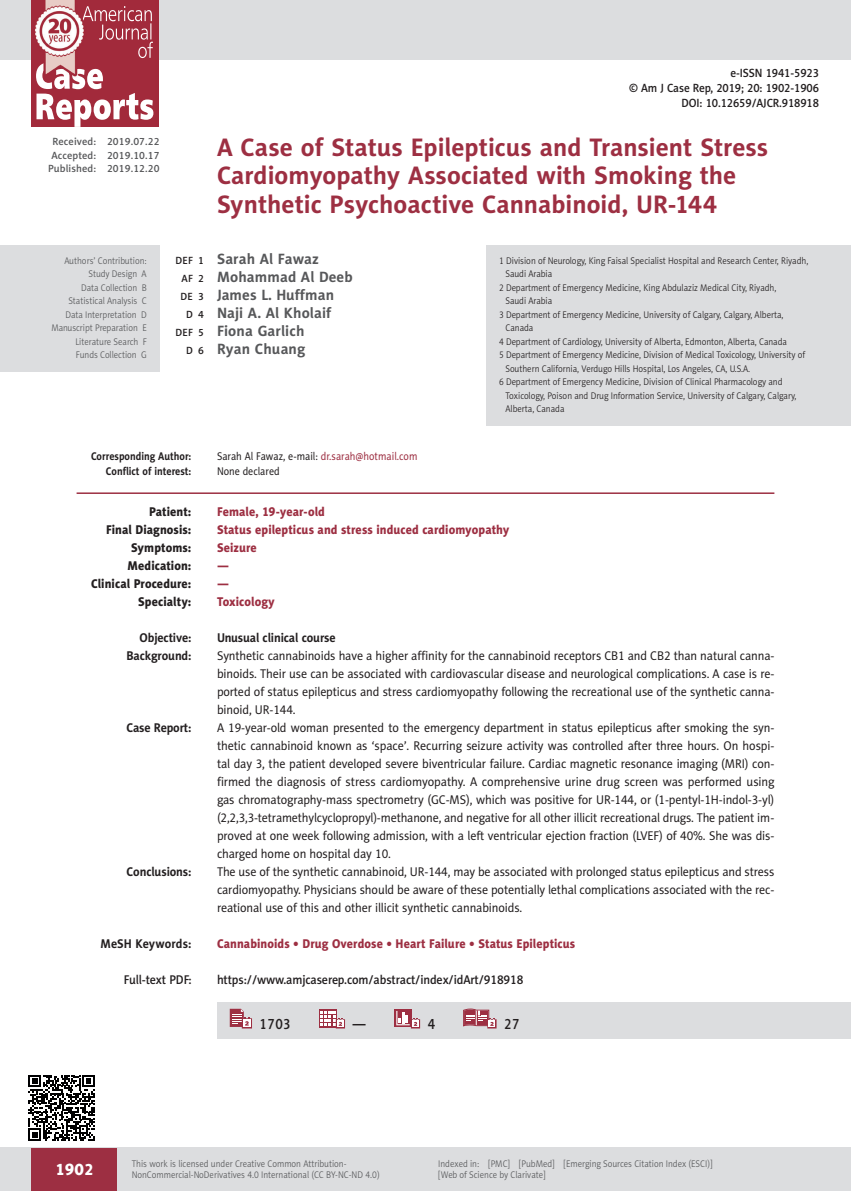
<style>
.page{position:relative;width:851px;height:1191px;background:#fff}
.page>*{position:absolute;margin:0;border:0;box-sizing:border-box;transform-origin:0 0}
.AJCR_Tytul{font:700 25.5px/28.5px "Naomi Sans EFN";color:#9d2f42}
.t1{font:16.5px "Naomi Sans EFN Heavy";color:#fff}
.AJCR_Autorzy{font:700 15px "Naomi Sans EFN";letter-spacing:.01em;color:#57585a}
.AJCR_dane{font:15px "Naomi Sans EFN Medium";letter-spacing:.03em;color:#231f20;scale:.9 1}
.AJCR_Summary_body{font:12.75px/18px "Naomi Sans EFN";letter-spacing:-.01em;color:#231f20;text-align:justify;scale:.95 1}
.AJCR_keywords{font:12.75px "Naomi Sans EFN Heavy";letter-spacing:.005em;color:#9d2f42;scale:.95 1}
.AJCR_keywords-2{font:12.75px "Naomi Sans EFN Heavy";letter-spacing:.005em;color:#231f20;scale:.95 1}
.AJCR_full_text_pdf{font:12.75px "Naomi Sans EFN Medium";letter-spacing:-.01em;color:#231f20;scale:.95 1}
.AJCR_Summary_body-2{font:700 12.75px "Naomi Sans EFN";letter-spacing:-.01em;color:#231f20;scale:.95 1}
.AJCR_keywords-3{font:700 12.75px "Naomi Sans EFN";letter-spacing:.005em;color:#231f20;scale:.95 1}
.AJCR_full_text_pdf-2{font:12px "Naomi Sans EFN Medium";letter-spacing:-.01em;color:#231f20;scale:.95 1}
.AJCR_Adres{font:11.25px "Naomi Sans EFN";color:#231f20;scale:.9 1}
.AJCR_Adres-2{font:700 11.25px "Naomi Sans EFN";color:#231f20;scale:.9 1}
.t2{font:10.5px "Naomi Sans EFN Medium";letter-spacing:.01em;color:#57585a}
.AJCR_Afiliacja{font:9.75px/13.5px "Naomi Sans EFN Light";color:#231f20;scale:.9 1}
.t3{font:9.75px/11.2px "Naomi Sans EFN Light";color:#57585a;scale:.9 1}
.s1{font-family:"Naomi Sans EFN Medium";font-weight:400;font-size:10.5px;color:#231f20}
.s2{color:#9d2f42}
</style>
<div class="page">
<div style="left:217px;top:1002px;width:633px;height:36px;background:#dcdddf"></div>
<svg style="left:230px;top:1008px;width:22px;height:20px"></svg>
<div style="left:319px;top:1009px;width:17px;height:18px;background:#9d2f42"></div>
<svg style="left:320px;top:1010px;width:25px;height:18px"></svg>
<div style="left:394px;top:1009px;width:18px;height:18px;background:#9d2f42"></div>
<svg style="left:396px;top:1011px;width:24px;height:17px"></svg>
<svg style="left:463px;top:1008px;width:33px;height:20px"></svg>
<hr style="left:77px;top:492px;width:697px;height:2px;background:#9d2f42">
<div style="left:0;top:246px;width:159px;height:126px;background:#dcdddf"></div>
<div style="left:486px;top:246px;width:364px;height:180px;background:#dcdddf"></div>
<svg style="left:28px;top:1075px;width:67px;height:66px"></svg>
<hr style="left:850px;top:0;width:1px;height:60px;background:#dcdddf">
<div style="left:0;top:1148px;width:850px;height:43px;background:#dcdddf"></div>
<div style="left:32px;top:1147px;width:85px;height:43px;background:#9d2f42"></div>
<div style="left:0;top:0;width:850px;height:60px;background:#dcdddf"></div>
<img style="left:32px;top:0;width:127px;height:127px">
<img style="left:36px;top:63px;width:117px;height:64px">
<img style="left:82px;top:6px;width:70px;height:34px">
<p class="t2" style="left:52px;top:136px;width:109px">Received: 2019.07.22</p>
<p class="t2" style="left:51px;top:149px;width:110px">Accepted: 2019.10.17</p>
<p class="t2" style="left:48px;top:163px;width:113px">Published: 2019.12.20</p>
<p class="t3" style="left:64px;top:255px;width:93px">Authors’ Contribution:</p>
<p class="t3" style="left:88px;top:268px;width:66px">Study Design A</p>
<p class="t3" style="left:81px;top:282px;width:74px">Data Collection B</p>
<p class="t3" style="left:68px;top:295px;width:89px">Statistical Analysis C</p>
<p class="t3" style="left:65px;top:309px;width:92px">Data Interpretation D</p>
<p class="t3" style="left:51px;top:322px;width:107px">Manuscript Preparation E</p>
<p class="t3" style="left:75px;top:336px;width:81px">Literature Search F</p>
<p class="t3" style="left:76px;top:349px;width:80px">Funds Collection G</p>
<p class="AJCR_full_text_pdf-2" style="left:730px;top:66px;width:95px">e-ISSN 1941-5923</p>
<p class="AJCR_full_text_pdf-2" style="left:629px;top:81px;width:201px">© Am J Case Rep, 2019; 20: 1902-1906</p>
<p class="AJCR_full_text_pdf-2" style="left:681px;top:96px;width:146px">DOI: 10.12659/AJCR.918918</p>
<p class="AJCR_Tytul" style="left:217px;top:133px;width:552px">A Case of Status Epilepticus and Transient Stress<br>Cardiomyopathy Associated with Smoking the<br>Synthetic Psychoactive Cannabinoid, UR-144</p>
<p class="AJCR_Autorzy" style="left:176px;top:250px;width:145px"><span class="s1">DEF 1</span> Sarah Al Fawaz</p>
<p class="AJCR_Autorzy" style="left:181px;top:268px;width:173px"><span class="s1">AF 2</span> Mohammad Al Deeb</p>
<p class="AJCR_Autorzy" style="left:180px;top:286px;width:155px"><span class="s1">DE 3</span> James L. Huffman</p>
<p class="AJCR_Autorzy" style="left:186px;top:304px;width:147px"><span class="s1">D 4</span> Naji A. Al Kholaif</p>
<p class="AJCR_Autorzy" style="left:176px;top:322px;width:130px"><span class="s1">DEF 5</span> Fiona Garlich</p>
<p class="AJCR_Autorzy" style="left:186px;top:340px;width:121px"><span class="s1">D 6</span> Ryan Chuang</p>
<p class="AJCR_Afiliacja" style="left:505px;top:254px;width:338px;text-indent:-6px">1 Division of Neurology, King Faisal Specialist Hospital and Research Center, Riyadh,<br>Saudi Arabia</p>
<p class="AJCR_Afiliacja" style="left:505px;top:281px;width:302px;text-indent:-6px">2 Department of Emergency Medicine, King Abdulaziz Medical City, Riyadh,<br>Saudi Arabia</p>
<p class="AJCR_Afiliacja" style="left:505px;top:308px;width:310px;text-indent:-6px">3 Department of Emergency Medicine, University of Calgary, Calgary, Alberta,<br>Canada</p>
<p class="AJCR_Afiliacja" style="left:499px;top:335px;width:321px">4 Department of Cardiology, University of Alberta, Edmonton, Alberta, Canada</p>
<p class="AJCR_Afiliacja" style="left:505px;top:348px;width:334px;text-indent:-6px">5 Department of Emergency Medicine, Division of Medical Toxicology, University of<br>Southern California, Verdugo Hills Hospital, Los Angeles, CA, U.S.A.</p>
<p class="AJCR_Afiliacja" style="left:505px;top:375px;width:324px;text-indent:-6px">6 Department of Emergency Medicine, Division of Clinical Pharmacology and<br>Toxicology, Poison and Drug Information Service, University of Calgary, Calgary,<br>Alberta, Canada</p>
<p class="AJCR_Adres-2" style="left:91px;top:449px;width:113px">Corresponding Author:</p>
<p class="AJCR_Adres" style="left:217px;top:449px;width:224px">Sarah Al Fawaz, e-mail: <span class="s2">dr.sarah@hotmail.com</span></p>
<p class="AJCR_Adres-2" style="left:106px;top:465px;width:97px">Conflict of interest:</p>
<p class="AJCR_Adres" style="left:217px;top:465px;width:71px">None declared</p>
<p class="AJCR_keywords-2" style="left:149px;top:504px;width:46px">Patient:</p>
<p class="AJCR_keywords" style="left:217px;top:504px;width:115px">Female, 19-year-old</p>
<p class="AJCR_keywords-2" style="left:106px;top:522px;width:91px">Final Diagnosis:</p>
<p class="AJCR_keywords" style="left:217px;top:522px;width:309px">Status epilepticus and stress induced cardiomyopathy</p>
<p class="AJCR_keywords-2" style="left:131px;top:540px;width:65px">Symptoms:</p>
<p class="AJCR_keywords" style="left:217px;top:540px;width:43px">Seizure</p>
<p class="AJCR_keywords-2" style="left:128px;top:558px;width:69px">Medication:</p>
<p class="AJCR_keywords" style="left:217px;top:558px;width:14px">—</p>
<p class="AJCR_keywords-2" style="left:91px;top:576px;width:107px">Clinical Procedure:</p>
<p class="AJCR_keywords" style="left:217px;top:576px;width:14px">—</p>
<p class="AJCR_keywords-2" style="left:138px;top:594px;width:58px">Specialty:</p>
<p class="AJCR_keywords" style="left:217px;top:594px;width:62px">Toxicology</p>
<p class="AJCR_Summary_body-2" style="left:139px;top:630px;width:56px">Objective:</p>
<p class="AJCR_Summary_body-2" style="left:217px;top:630px;width:126px">Unusual clinical course</p>
<p class="AJCR_Summary_body-2" style="left:126px;top:648px;width:70px">Background:</p>
<p class="AJCR_Summary_body" style="left:217px;top:647px;width:588px">Synthetic cannabinoids have a higher affinity for the cannabinoid receptors CB1 and CB2 than natural canna&shy;binoids. Their use can be associated with cardiovascular disease and neurological complications. A case is re&shy;ported of status epilepticus and stress cardiomyopathy following the recreational use of the synthetic canna&shy;binoid, UR-144.</p>
<p class="AJCR_Summary_body-2" style="left:126px;top:720px;width:70px">Case Report:</p>
<p class="AJCR_Summary_body" style="left:217px;top:719px;width:588px">A 19-year-old woman presented to the emergency department in status epilepticus after smoking the syn&shy;thetic cannabinoid known as ‘space’. Recurring seizure activity was controlled after three hours. On hospi&shy;tal day 3, the patient developed severe biventricular failure. Cardiac magnetic resonance imaging (MRI) con&shy;firmed the diagnosis of stress cardiomyopathy. A comprehensive urine drug screen was performed using gas chromatography-mass spectrometry (GC-MS), which was positive for UR-144, or (1-pentyl-1H-indol-3-yl) (2,2,3,3-tetramethylcyclopropyl)-methanone, and negative for all other illicit recreational drugs. The patient im&shy;proved at one week following admission, with a left ventricular ejection fraction (LVEF) of 40%. She was dis&shy;charged home on hospital day 10.</p>
<p class="AJCR_Summary_body-2" style="left:127px;top:864px;width:70px">Conclusions:</p>
<p class="AJCR_Summary_body" style="left:217px;top:863px;width:588px">The use of the synthetic cannabinoid, UR-144, may be associated with prolonged status epilepticus and stress cardiomyopathy. Physicians should be aware of these potentially lethal complications associated with the rec&shy;reational use of this and other illicit synthetic cannabinoids.</p>
<p class="AJCR_keywords-3" style="left:100px;top:936px;width:97px">MeSH Keywords:</p>
<p class="AJCR_keywords" style="left:217px;top:936px;width:378px">Cannabinoids • Drug Overdose • Heart Failure • Status Epilepticus</p>
<p class="AJCR_full_text_pdf" style="left:124px;top:972px;width:73px">Full-text PDF:</p>
<p class="AJCR_full_text_pdf" style="left:217px;top:972px;width:324px">https://www.amjcaserep.com/abstract/index/idArt/918918</p>
<p class="AJCR_dane" style="left:259px;top:1014px;width:36px">1703</p>
<p class="AJCR_dane" style="left:352px;top:1014px;width:16px">—</p>
<p class="AJCR_dane" style="left:427px;top:1014px;width:10px">4</p>
<p class="AJCR_dane" style="left:504px;top:1014px;width:19px">27</p>
<p class="t1" style="left:55px;top:1159px;width:40px">1902</p>
<p class="t3" style="left:438px;top:1158px;width:306px">Indexed in: [PMC] [PubMed] [Emerging Sources Citation Index (ESCI)] [Web of Science by Clarivate]</p>
<p class="t3" style="left:132px;top:1158px;width:277px">This work is licensed under Creative Common Attribution-<br>NonCommercial-NoDerivatives 4.0 International (CC BY-NC-ND 4.0)</p>
</div>
